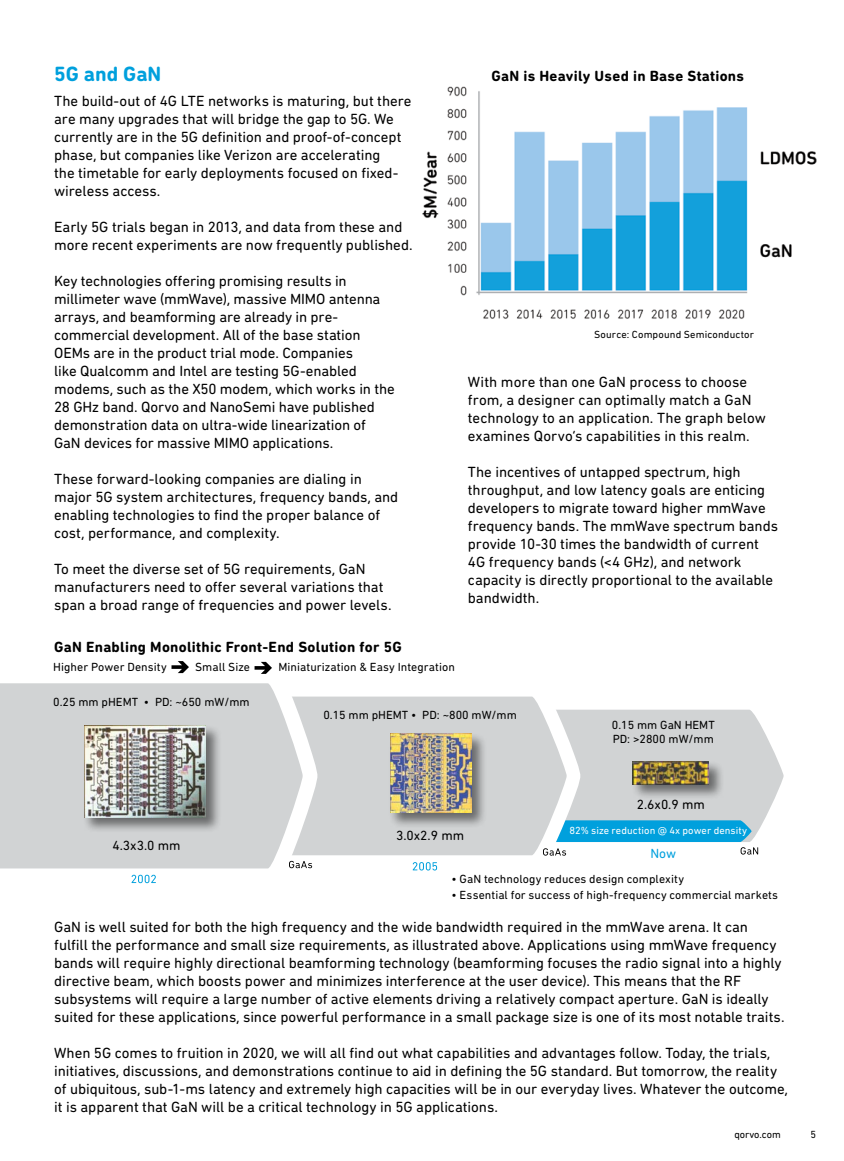
<style>
.page{position:relative;width:844px;height:1161px;background:#fff}
.page>*{position:absolute;margin:0;border:0;box-sizing:border-box;transform-origin:0 0}
.t1{font:700 21px "DIN Next Rounded LT Pro";color:#00a0dd}
.t2{font:15px/18px "DIN Next Rounded LT Pro";letter-spacing:-.005em;color:#000}
.t3{font:700 15px "DIN Next Rounded LT Pro";letter-spacing:.02em;color:#000}
.t4{font:13.5px "DIN Next Rounded LT Pro";color:#000}
.t5{font:13.5px "DIN Next Rounded LT Pro";color:#00a0dd}
.t6{font:12px/14.4px "DIN Next Rounded LT Pro";letter-spacing:.005em;color:#000}
.t7{font:10.5px "DIN Next Rounded LT Pro";letter-spacing:.01em;color:#000}
.t8{font:10.5px "DIN Next Rounded LT Pro";letter-spacing:.005em;color:#fff}
</style>
<div class="page">
<svg style="left:580px;top:709px;width:204px;height:145px;background:#d6d8d8"></svg>
<svg style="left:317px;top:696px;width:263px;height:173px;fill:#d1d3d4"></svg>
<svg style="left:0;top:673px;width:317px;height:202px;fill:#d1d3d4"></svg>
<div style="left:631px;top:760px;width:93px;height:40px;background:#000;opacity:.5"></div>
<img style="left:632px;top:762px;width:76px;height:23px">
<div style="left:388px;top:732px;width:99px;height:96px;background:#000;opacity:.5"></div>
<img style="left:390px;top:734px;width:81px;height:79px">
<div style="left:83px;top:724px;width:138px;height:109px;background:#000;opacity:.5"></div>
<img style="left:84px;top:726px;width:122px;height:91px">
<svg style="left:413px;top:862px;width:24px;height:9px"></svg>
<svg style="left:289px;top:861px;width:23px;height:7px"></svg>
<svg style="left:543px;top:820px;width:215px;height:36px"></svg>
<svg style="left:131px;top:875px;width:25px;height:8px"></svg>
<img style="left:422px;top:86px;width:395px;height:233px">
<svg style="left:171px;top:661px;width:18px;height:12px"></svg>
<svg style="left:254px;top:662px;width:18px;height:12px"></svg>
<h1 class="t1" style="left:54px;top:62px;width:109px">5G and GaN</h1>
<p class="t2" style="left:54px;top:92px;width:359px">The build-out of 4G LTE networks is maturing, but there are many upgrades that will bridge the gap to 5G. We currently are in the 5G definition and proof-of-concept phase, but companies like Verizon are accelerating<br>the timetable for early deployments focused on fixed&shy;wireless access.</p>
<p class="t2" style="left:54px;top:218px;width:360px">Early 5G trials began in 2013, and data from these and more recent experiments are now frequently published.</p>
<p class="t2" style="left:54px;top:272px;width:342px">Key technologies offering promising results in millimeter wave (mmWave), massive MIMO antenna arrays, and beamforming are already in pre&shy;commercial development. All of the base station OEMs are in the product trial mode. Companies<br>like Qualcomm and Intel are testing 5G-enabled modems, such as the X50 modem, which works in the 28 GHz band. Qorvo and NanoSemi have published demonstration data on ultra-wide linearization of GaN devices for massive MIMO applications.</p>
<p class="t2" style="left:54px;top:470px;width:346px">These forward-looking companies are dialing in major 5G system architectures, frequency bands, and enabling technologies to find the proper balance of cost, performance, and complexity.</p>
<p class="t2" style="left:54px;top:560px;width:339px">To meet the diverse set of 5G requirements, GaN manufacturers need to offer several variations that span a broad range of frequencies and power levels.</p>
<p class="t3" style="left:54px;top:638px;width:349px">GaN Enabling Monolithic Front-End Solution for 5G</p>
<p class="t6" style="left:53px;top:660px;width:115px">Higher Power Density</p>
<p class="t6" style="left:195px;top:660px;width:56px">Small Size</p>
<p class="t6" style="left:278px;top:660px;width:178px">Miniaturization &amp; Easy Integration</p>
<p class="t6" style="left:53px;top:695px;width:198px">0.25 mm pHEMT • PD: ~650 mW/mm</p>
<p class="t3" style="left:491px;top:67px;width:254px">GaN is Heavily Used in Base Stations</p>
<p class="t7" style="left:594px;top:328px;width:161px">Source: Compound Semiconductor</p>
<p class="t2" style="left:468px;top:372px;width:299px">With more than one GaN process to choose from, a designer can optimally match a GaN technology to an application. The graph below examines Qorvo’s capabilities in this realm.</p>
<p class="t2" style="left:468px;top:462px;width:312px">The incentives of untapped spectrum, high throughput, and low latency goals are enticing developers to migrate toward higher mmWave frequency bands. The mmWave spectrum bands provide 10-30 times the bandwidth of current 4G frequency bands (&lt;4 GHz), and network capacity is directly proportional to the available bandwidth.</p>
<p class="t4" style="left:112px;top:837px;width:70px">4.3x3.0 mm</p>
<p class="t6" style="left:323px;top:708px;width:195px">0.15 mm pHEMT • PD: ~800 mW/mm</p>
<p class="t4" style="left:396px;top:828px;width:70px">3.0x2.9 mm</p>
<p class="t6" style="left:612px;top:717px;width:104px">0.15 mm GaN HEMT<br>PD: &gt;2800 mW/mm</p>
<p class="t4" style="left:636px;top:797px;width:70px">2.6x0.9 mm</p>
<p class="t8" style="left:569px;top:825px;width:179px">82% size reduction @ 4x power density</p>
<p class="t5" style="left:650px;top:846px;width:27px">Now</p>
<p class="t6" style="left:451px;top:872px;width:234px">• GaN technology reduces design complexity</p>
<p class="t6" style="left:451px;top:888px;width:328px">• Essential for success of high-frequency commercial markets</p>
<p class="t2" style="left:54px;top:918px;width:732px">GaN is well suited for both the high frequency and the wide bandwidth required in the mmWave arena. It can fulfill the performance and small size requirements, as illustrated above. Applications using mmWave frequency bands will require highly directional beamforming technology (beamforming focuses the radio signal into a highly directive beam, which boosts power and minimizes interference at the user device). This means that the RF subsystems will require a large number of active elements driving a relatively compact aperture. GaN is ideally suited for these applications, since powerful performance in a small package size is one of its most notable traits.</p>
<p class="t2" style="left:54px;top:1044px;width:735px">When 5G comes to fruition in 2020, we will all find out what capabilities and advantages follow. Today, the trials, initiatives, discussions, and demonstrations continue to aid in defining the 5G standard. But tomorrow, the reality of ubiquitous, sub-1-ms latency and extremely high capacities will be in our everyday lives. Whatever the outcome, it is apparent that GaN will be a critical technology in 5G applications.</p>
<p class="t7" style="left:734px;top:1129px;width:48px">qorvo.com</p>
<p class="t7" style="left:810px;top:1129px;width:7px">5</p>
</div>
